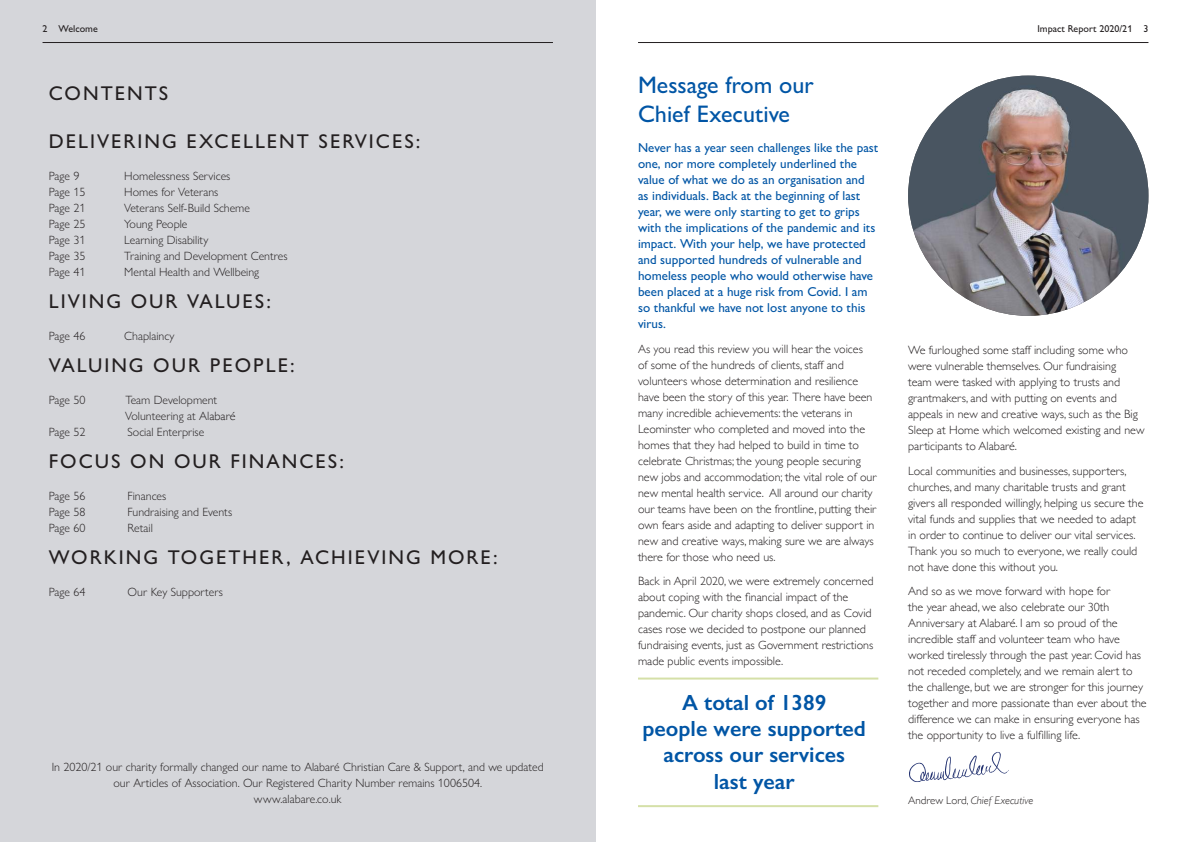
<style>
.page{position:relative;width:1191px;height:842px;background:#fff}
.page>*{position:absolute;margin:0;border:0;box-sizing:border-box;transform-origin:0 0}
.t1{font:500 24px/28.8px "Gill Sans Nova";color:#0155a5}
.t2{font:600 22px/26.4px "Gill Sans";color:#0155a5;text-align:center}
.t3{font:500 20px "Gill Sans Nova";letter-spacing:.1em;color:#231f20}
.t4{font:500 13px/16px "Gill Sans Nova";color:#0155a5}
.t5{font:300 12px/16px "Gill Sans";color:#231f20}
.t6{font:300 12px/16px "Gill Sans Nova";color:#231f20}
.t7{font:italic 300 11px "Gill Sans";color:#231f20}
.t8{font:500 10px "Gill Sans Nova";color:#231f20}
.s1{font-family:"Gill Sans"}
.s2{font-style:normal}
</style>
<div class="page">
<div style="left:0;top:0;width:595px;height:842px;background:#d5d6da"></div>
<hr style="left:43px;top:42px;width:510px;height:1px;background:#231f20">
<hr style="left:638px;top:42px;width:510px;height:1px;background:#231f20">
<img style="left:908px;top:76px;width:240px;height:240px;border-radius:120px">
<svg style="left:909px;top:752px;width:100px;height:30px"></svg>
<hr style="left:638px;top:677px;width:240px;height:2px;background:#d5e0a8">
<hr style="left:638px;top:805px;width:240px;height:2px;background:#d5e0a8">
<p class="t8" style="left:43px;top:22px;width:57px">2 Welcome</p>
<h3 class="t3" style="left:49px;top:81px;width:121px">CONTENTS</h3>
<h3 class="t3" style="left:49px;top:129px;width:373px">DELIVERING EXCELLENT SERVICES:</h3>
<p class="t6" style="left:49px;top:167px;width:32px">Page 9</p>
<p class="t6" style="left:124px;top:167px;width:108px">Homelessness Services</p>
<p class="t6" style="left:49px;top:183px;width:38px">Page 15</p>
<p class="t6" style="left:124px;top:183px;width:96px">Homes for Veterans</p>
<p class="t6" style="left:49px;top:199px;width:38px">Page 21</p>
<p class="t6" style="left:124px;top:199px;width:127px">Veterans Self-Build Scheme</p>
<p class="t6" style="left:49px;top:215px;width:38px">Page 25</p>
<p class="t6" style="left:124px;top:215px;width:65px">Young People</p>
<p class="t6" style="left:49px;top:231px;width:38px">Page 31</p>
<p class="t6" style="left:124px;top:231px;width:86px">Learning Disability</p>
<p class="t6" style="left:49px;top:247px;width:38px">Page 35</p>
<p class="t6" style="left:124px;top:247px;width:165px">Training and Development Centres</p>
<p class="t6" style="left:49px;top:263px;width:38px">Page 41</p>
<p class="t6" style="left:124px;top:263px;width:136px">Mental Health and Wellbeing</p>
<h3 class="t3" style="left:49px;top:289px;width:224px">LIVING OUR VALUES:</h3>
<p class="t6" style="left:49px;top:327px;width:38px">Page 46</p>
<p class="t6" style="left:124px;top:327px;width:52px">Chaplaincy</p>
<h3 class="t3" style="left:49px;top:353px;width:247px">VALUING OUR PEOPLE:</h3>
<p class="t6" style="left:49px;top:391px;width:38px">Page 50</p>
<p class="t6" style="left:125px;top:391px;width:112px">Team Development<br>Volunteering at <span class="s1">Alabaré</span></p>
<p class="t6" style="left:49px;top:423px;width:38px">Page 52</p>
<p class="t6" style="left:128px;top:423px;width:78px">Social Enterprise</p>
<h3 class="t3" style="left:49px;top:449px;width:297px">FOCUS ON OUR FINANCES:</h3>
<p class="t6" style="left:49px;top:487px;width:38px">Page 56</p>
<p class="t6" style="left:128px;top:487px;width:40px">Finances</p>
<p class="t6" style="left:49px;top:503px;width:38px">Page 58</p>
<p class="t6" style="left:128px;top:503px;width:106px">Fundraising and Events</p>
<p class="t6" style="left:49px;top:519px;width:38px">Page 60</p>
<p class="t6" style="left:128px;top:519px;width:27px">Retail</p>
<h3 class="t3" style="left:49px;top:545px;width:450px">WORKING TOGETHER, ACHIEVING MORE:</h3>
<p class="t6" style="left:49px;top:583px;width:38px">Page 64</p>
<p class="t6" style="left:128px;top:583px;width:97px">Our Key Supporters</p>
<p class="t6" style="left:52px;top:758px;width:493px;text-align:center">In 2020/21 our charity formally changed our name to Alabaré Christian Care &amp; Support, and we updated our Articles of Association. Our Registered Charity Number remains 1006504.<br>www.alabare.co.uk</p>
<h1 class="t1" style="left:638px;top:70px;width:177px">Message from our<br>Chief Executive</h1>
<p class="t4" style="left:638px;top:140px;width:242px">Never has a year seen challenges like the past one, nor more completely underlined the value of what we do as an organisation and as individuals. Back at the beginning of last year, we were only starting to get to grips with the implications of the pandemic and its impact. With your help, we have protected and supported hundreds of vulnerable and homeless people who would otherwise have been placed at a huge risk from Covid. I am so thankful we have not lost anyone to this virus.</p>
<p class="t5" style="left:638px;top:340px;width:240px">As you read this review you will hear the voices<br>of some of the hundreds of clients, staff and volunteers whose determination and resilience have been the story of this year. There have been many incredible achievements: the veterans in Leominster who completed and moved into the homes that they had helped to build in time to celebrate Christmas; the young people securing new jobs and accommodation; the vital role of our new mental health service. All around our charity our teams have been on the frontline, putting their own fears aside and adapting to deliver support in new and creative ways, making sure we are always there for those who need us.</p>
<p class="t5" style="left:638px;top:573px;width:237px">Back in April 2020, we were extremely concerned about coping with the financial impact of the pandemic. Our charity shops closed, and as Covid cases rose we decided to postpone our planned fundraising events, just as Government restrictions made public events impossible.</p>
<h2 class="t2" style="left:642px;top:689px;width:225px">A total of 1389<br>people were supported across our services<br>last year</h2>
<p class="t8" style="left:1037px;top:22px;width:112px">Impact Report 2020/21 3</p>
<p class="t5" style="left:908px;top:342px;width:238px">We furloughed some staff including some who were vulnerable themselves. Our fundraising<br>team were tasked with applying to trusts and grantmakers, and with putting on events and appeals in new and creative ways, such as the Big Sleep at Home which welcomed existing and new participants to Alabaré.</p>
<p class="t5" style="left:908px;top:462px;width:237px">Local communities and businesses, supporters, churches, and many charitable trusts and grant givers all responded willingly, helping us secure the vital funds and supplies that we needed to adapt in order to continue to deliver our vital services.<br>Thank you so much to everyone, we really could not have done this without you.</p>
<p class="t5" style="left:908px;top:583px;width:240px">And so as we move forward with hope for<br>the year ahead, we also celebrate our 30th Anniversary at Alabaré. I am so proud of the incredible staff and volunteer team who have worked tirelessly through the past year. Covid has not receded completely, and we remain alert to the challenge, but we are stronger for this journey together and more passionate than ever about the difference we can make in ensuring everyone has the opportunity to live a fulfilling life.</p>
<p class="t7" style="left:908px;top:794px;width:127px"><span class="s2">Andrew Lord,</span> Chief Executive</p>
</div>
